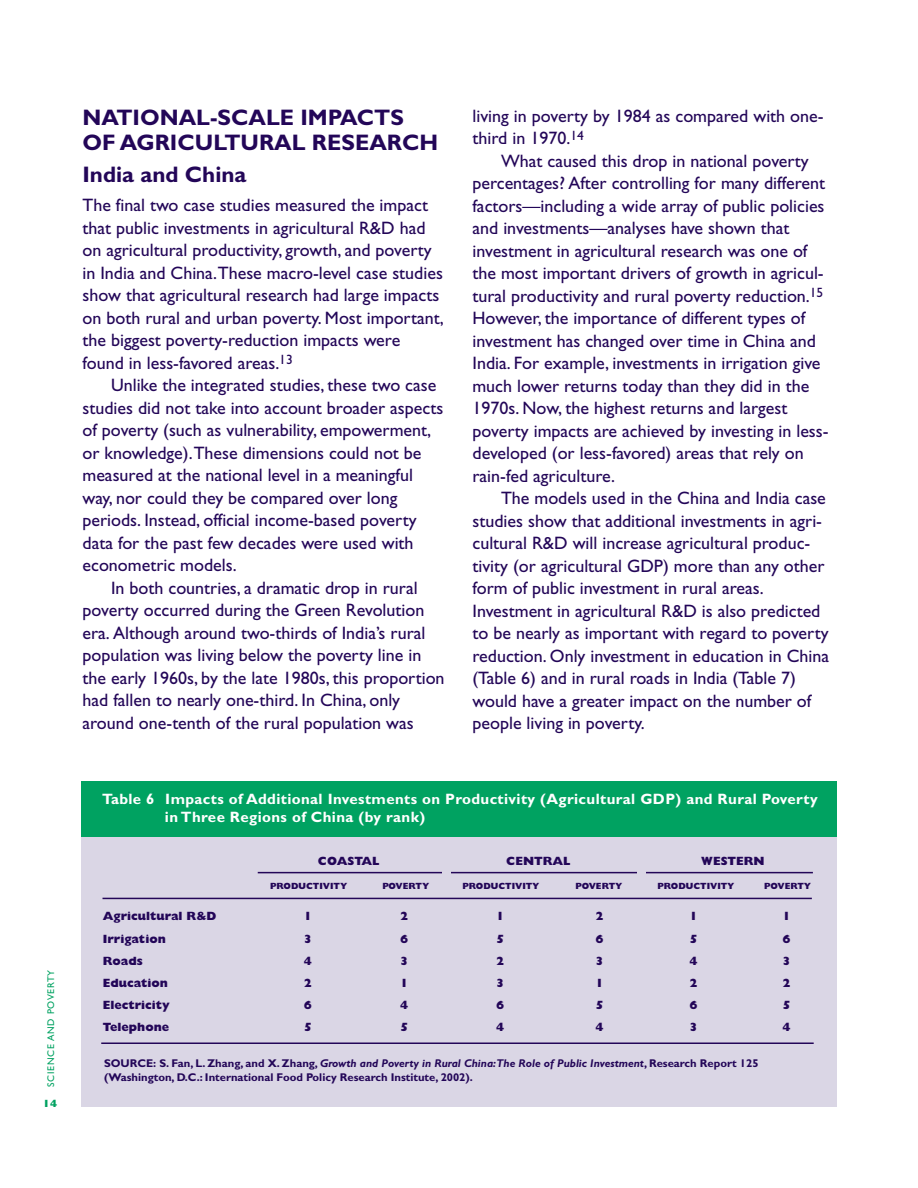
<style>
.page{position:relative;width:918px;height:1188px;background:#fff}
.page>*{position:absolute;margin:0;border:0;box-sizing:border-box;transform-origin:0 0}
.t1{font:700 22.5px/25.5px "Gill Sans";color:#230658}
.t2{font:18px/22.5px "Gill Sans";color:#230658}
.t3{font:700 15px/18px "Gill Sans";letter-spacing:.025em;color:#fff}
.t4{font:800 12px "Gill Sans";color:#230658}
.t5{font:700 11.25px/13.5px "Gill Sans";color:#230658}
.t6{font:800 10.5px "Gill Sans";color:#00a261}
.t7{font:9.75px "Gill Sans";letter-spacing:.075em;color:#00a261}
.t8{font:800 9px "Gill Sans";color:#230658}
.s1{font-style:italic}
</style>
<div class="page">
<div style="left:81px;top:819px;width:756px;height:288px;background:#dad6e5"></div>
<hr style="left:103px;top:898px;width:709px;height:1px;background:#230658">
<hr style="left:258px;top:872px;width:555px;height:1px;background:#230658">
<hr style="left:101px;top:1043px;width:713px;height:1px;background:#230658">
<div style="left:81px;top:781px;width:756px;height:56px;background:#00a261"></div>
<div style="left:442px;top:860px;width:8px;height:25px;background:#dad6e5"></div>
<div style="left:637px;top:858px;width:8px;height:25px;background:#dad6e5"></div>
<p class="t7" style="left:47px;top:1087px;width:119px;rotate:-90deg">SCIENCE AND POVERTY</p>
<p class="t6" style="left:43px;top:1100px;width:16px">14</p>
<p class="t1" style="left:82px;top:107px;width:357px">NATIONAL-SCALE IMPACTS<br>OF AGRICULTURAL RESEARCH</p>
<p class="t1" style="left:82px;top:164px;width:166px">India and China</p>
<p class="t2" style="left:82px;top:196px;width:363px">The final two case studies measured the impact that public investments in agricultural R&amp;D had on agricultural productivity, growth, and poverty in India and China.These macro-level case studies show that agricultural research had large impacts on both rural and urban poverty. Most important, the biggest poverty-reduction impacts were found in less-favored areas.<sup>13</sup></p>
<p class="t2" style="left:82px;top:376px;width:362px;text-indent:29px">Unlike the integrated studies, these two case studies did not take into account broader aspects of poverty (such as vulnerability, empowerment, or knowledge).These dimensions could not be measured at the national level in a meaningful way, nor could they be compared over long periods. Instead, official income-based poverty data for the past few decades were used with econometric models.</p>
<p class="t2" style="left:82px;top:578px;width:364px;text-indent:29px">In both countries, a dramatic drop in rural poverty occurred during the Green Revolution era. Although around two-thirds of India’s rural population was living below the poverty line in the early 1960s, by the late 1980s, this proportion had fallen to nearly one-third. In China, only around one-tenth of the rural population was</p>
<p class="t2" style="left:473px;top:106px;width:353px">living in poverty by 1984 as compared with one&shy;third in 1970.<sup>14</sup></p>
<p class="t2" style="left:472px;top:151px;width:358px;text-indent:29px">What caused this drop in national poverty percentages? After controlling for many different factors—including a wide array of public policies and investments—analyses have shown that investment in agricultural research was one of the most important drivers of growth in agricul&shy;tural productivity and rural poverty reduction.<sup>15<br></sup>However, the importance of different types of investment has changed over time in China and India. For example, investments in irrigation give much lower returns today than they did in the 1970s. Now, the highest returns and largest poverty impacts are achieved by investing in less&shy;developed (or less-favored) areas that rely on rain-fed agriculture.</p>
<p class="t2" style="left:472px;top:489px;width:358px;text-indent:29px">The models used in the China and India case studies show that additional investments in agri&shy;cultural R&amp;D will increase agricultural produc&shy;tivity (or agricultural GDP) more than any other form of public investment in rural areas.<br>Investment in agricultural R&amp;D is also predicted to be nearly as important with regard to poverty reduction. Only investment in education in China (Table 6) and in rural roads in India (Table 7) would have a greater impact on the number of people living in poverty.</p>
<p class="t3" style="left:165px;top:791px;width:654px;text-indent:-63px">Table 6 Impacts of Additional Investments on Productivity (Agricultural GDP) and Rural Poverty in Three Regions of China (by rank)</p>
<p class="t4" style="left:318px;top:856px;width:63px">COASTAL</p>
<p class="t4" style="left:506px;top:856px;width:65px">CENTRAL</p>
<p class="t4" style="left:701px;top:856px;width:65px">WESTERN</p>
<p class="t8" style="left:270px;top:883px;width:78px">PRODUCTIVITY</p>
<p class="t8" style="left:382px;top:883px;width:48px">POVERTY</p>
<p class="t8" style="left:463px;top:883px;width:78px">PRODUCTIVITY</p>
<p class="t8" style="left:575px;top:883px;width:48px">POVERTY</p>
<p class="t8" style="left:658px;top:883px;width:78px">PRODUCTIVITY</p>
<p class="t8" style="left:764px;top:883px;width:48px">POVERTY</p>
<p class="t4" style="left:103px;top:912px;width:115px">Agricultural R&amp;D</p>
<p class="t4" style="left:304px;top:912px;width:10px">1</p>
<p class="t4" style="left:400px;top:912px;width:10px">2</p>
<p class="t4" style="left:496px;top:912px;width:10px">1</p>
<p class="t4" style="left:595px;top:912px;width:10px">2</p>
<p class="t4" style="left:690px;top:912px;width:10px">1</p>
<p class="t4" style="left:782px;top:912px;width:10px">1</p>
<p class="t4" style="left:103px;top:934px;width:65px">Irrigation</p>
<p class="t4" style="left:304px;top:934px;width:10px">3</p>
<p class="t4" style="left:400px;top:934px;width:10px">6</p>
<p class="t4" style="left:496px;top:934px;width:10px">5</p>
<p class="t4" style="left:595px;top:934px;width:10px">6</p>
<p class="t4" style="left:690px;top:934px;width:10px">5</p>
<p class="t4" style="left:782px;top:934px;width:10px">6</p>
<p class="t4" style="left:103px;top:956px;width:42px">Roads</p>
<p class="t4" style="left:304px;top:956px;width:10px">4</p>
<p class="t4" style="left:400px;top:956px;width:10px">3</p>
<p class="t4" style="left:496px;top:956px;width:10px">2</p>
<p class="t4" style="left:595px;top:956px;width:10px">3</p>
<p class="t4" style="left:690px;top:956px;width:10px">4</p>
<p class="t4" style="left:782px;top:956px;width:10px">3</p>
<p class="t4" style="left:103px;top:978px;width:67px">Education</p>
<p class="t4" style="left:304px;top:978px;width:10px">2</p>
<p class="t4" style="left:400px;top:978px;width:10px">1</p>
<p class="t4" style="left:496px;top:978px;width:10px">3</p>
<p class="t4" style="left:595px;top:978px;width:10px">1</p>
<p class="t4" style="left:690px;top:978px;width:10px">2</p>
<p class="t4" style="left:782px;top:978px;width:10px">2</p>
<p class="t4" style="left:103px;top:1000px;width:69px">Electricity</p>
<p class="t4" style="left:304px;top:1000px;width:10px">6</p>
<p class="t4" style="left:400px;top:1000px;width:10px">4</p>
<p class="t4" style="left:496px;top:1000px;width:10px">6</p>
<p class="t4" style="left:595px;top:1000px;width:10px">5</p>
<p class="t4" style="left:690px;top:1000px;width:10px">6</p>
<p class="t4" style="left:782px;top:1000px;width:10px">5</p>
<p class="t4" style="left:103px;top:1022px;width:68px">Telephone</p>
<p class="t4" style="left:304px;top:1022px;width:10px">5</p>
<p class="t4" style="left:400px;top:1022px;width:10px">5</p>
<p class="t4" style="left:496px;top:1022px;width:10px">4</p>
<p class="t4" style="left:595px;top:1022px;width:10px">4</p>
<p class="t4" style="left:690px;top:1022px;width:10px">3</p>
<p class="t4" style="left:782px;top:1022px;width:10px">4</p>
<p class="t5" style="left:104px;top:1057px;width:656px">SOURCE: S. Fan, L. Zhang, and X. Zhang, <span class="s1">Growth and Poverty in Rural China:The Role of Public Investment</span>, Research Report 125 (Washington, D.C.: International Food Policy Research Institute, 2002).</p>
</div>
